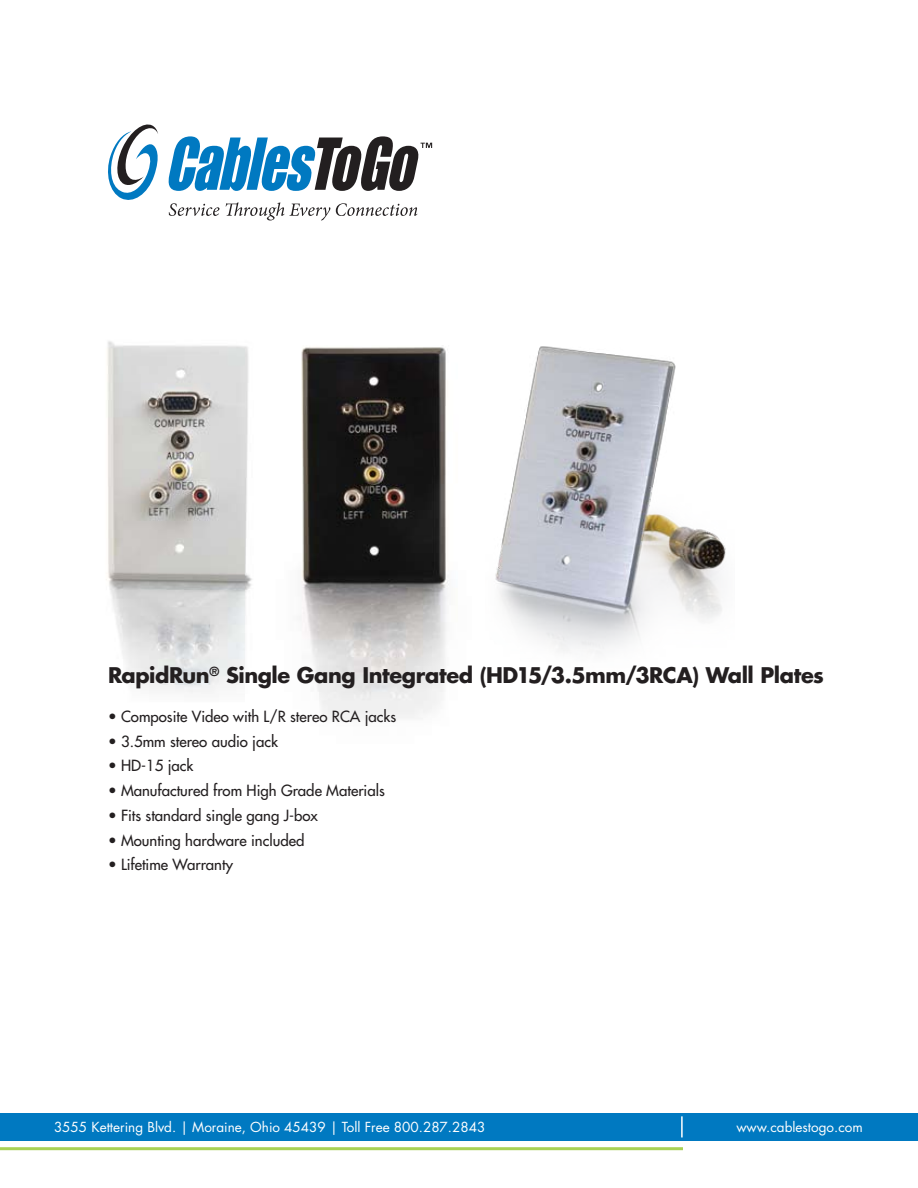
<style>
.page{position:relative;width:918px;height:1188px;background:#fff}
.page>*{position:absolute;margin:0;border:0;box-sizing:border-box;transform-origin:0 0}
.t1{font:700 21px "Futura Std";letter-spacing:-.02em;color:#231f20}
.t2{font:500 15px "Futura Std";color:#231f20}
.t3{font:13.5px "Futura Std";color:#fff}
</style>
<div class="page">
<svg style="left:169px;top:203px;width:51px;height:13px"></svg>
<svg style="left:226px;top:202px;width:104px;height:19px"></svg>
<svg style="left:336px;top:203px;width:81px;height:13px"></svg>
<svg style="left:108px;top:124px;width:50px;height:76px"></svg>
<svg style="left:168px;top:136px;width:264px;height:55px"></svg>
<div style="left:0;top:1113px;width:918px;height:27px;background:#0079c1"></div>
<hr style="left:0;top:1147px;width:683px;height:3px;background:#a9d156">
<hr style="left:681px;top:1116px;width:2px;height:21px;background:#fff">
<img style="left:106px;top:341px;width:146px;height:352px">
<img style="left:495px;top:346px;width:231px;height:307px">
<img style="left:301px;top:347px;width:148px;height:373px">
<h1 class="t1" style="left:108px;top:661px;width:718px">RapidRun<sup>®</sup> Single Gang Integrated (HD15/3.5mm/3RCA) Wall Plates</h1>
<p class="t2" style="left:108px;top:707px;width:290px">• Composite Video with L/R stereo RCA jacks</p>
<p class="t2" style="left:108px;top:732px;width:172px">• 3.5mm stereo audio jack</p>
<p class="t2" style="left:108px;top:756px;width:87px">• HD-15 jack</p>
<p class="t2" style="left:108px;top:781px;width:278px">• Manufactured from High Grade Materials</p>
<p class="t2" style="left:108px;top:806px;width:211px">• Fits standard single gang J-box</p>
<p class="t2" style="left:108px;top:831px;width:198px">• Mounting hardware included</p>
<p class="t2" style="left:108px;top:855px;width:127px">• Lifetime Warranty</p>
<p class="t3" style="left:54px;top:1119px;width:433px">3555 Kettering Blvd. | Moraine, Ohio 45439 | Toll Free 800.287.2843</p>
<p class="t3" style="left:736px;top:1118px;width:128px">www.cablestogo.com</p>
</div>
